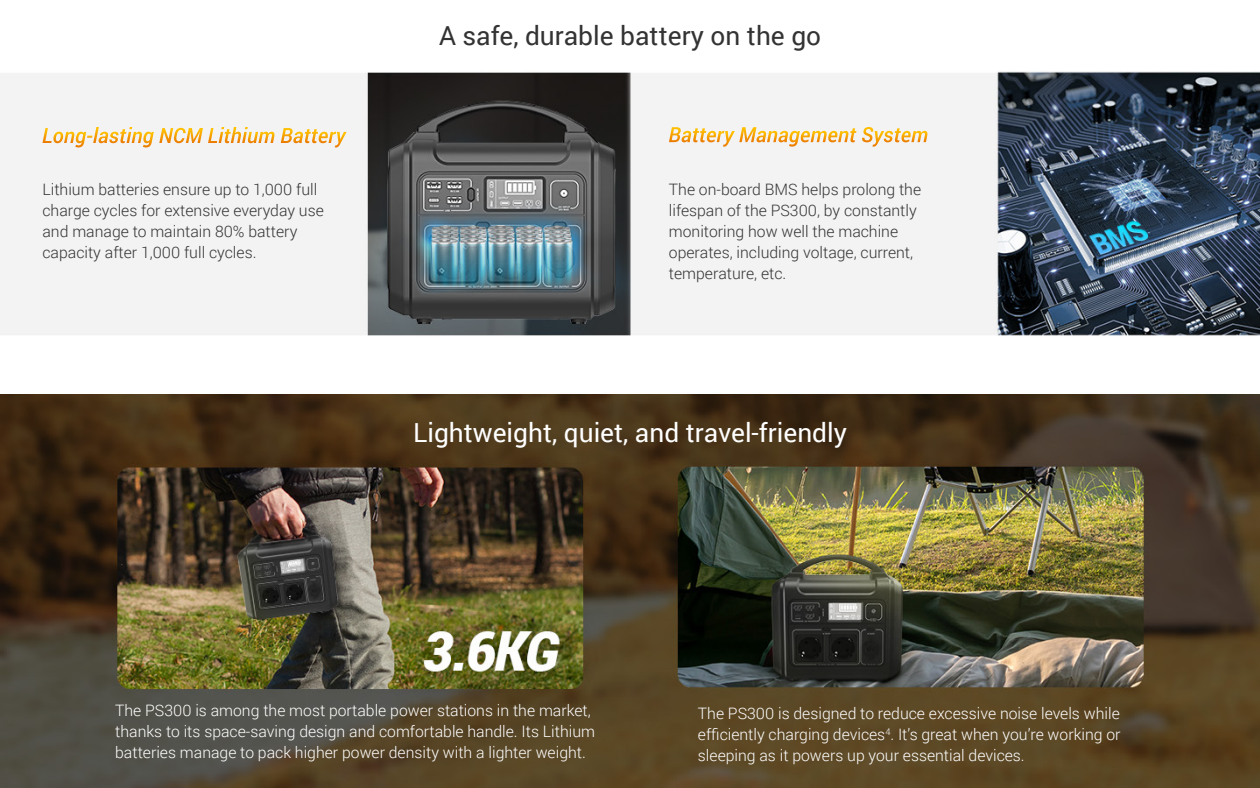
<style>
.page{position:relative;width:1260px;height:788px;background:#fff}
.page>*{position:absolute;margin:0;border:0;box-sizing:border-box;transform-origin:0 0}
.t1{font:26.25px "Roboto";color:#fff}
.t2{font:26.25px "Roboto";color:#333}
.t3{font:300 15.75px/21px "Roboto";color:#fff}
.t4{font:300 15.75px/21px "Roboto";color:#333}
</style>
<div class="page">
<img style="left:0;top:71px;width:1260px;height:717px">
<svg style="left:42px;top:127px;width:233px;height:20px"></svg>
<svg style="left:281px;top:128px;width:66px;height:19px"></svg>
<svg style="left:669px;top:127px;width:187px;height:20px"></svg>
<svg style="left:862px;top:127px;width:66px;height:20px"></svg>
<h1 class="t2" style="left:439px;top:17px;width:384px">A safe, durable battery on the go</h1>
<p class="t4" style="left:42px;top:178px;width:283px">Lithium batteries ensure up to 1,000 full charge cycles for extensive everyday use and manage to maintain 80% battery capacity after 1,000 full cycles.</p>
<p class="t4" style="left:669px;top:178px;width:254px">The on-board BMS helps prolong the lifespan of the PS300, by constantly monitoring how well the machine operates, including voltage, current, temperature, etc.</p>
<h1 class="t1" style="left:413px;top:414px;width:435px">Lightweight, quiet, and travel-friendly</h1>
<p class="t3" style="left:115px;top:699px;width:481px">The PS300 is among the most portable power stations in the market, thanks to its space-saving design and comfortable handle. Its Lithium batteries manage to pack higher power density with a lighter weight.</p>
<p class="t3" style="left:698px;top:702px;width:424px;text-align:justify">The PS300 is designed to reduce excessive noise levels while efficiently charging devices<sup>4</sup>. It’s great when you’re working or sleeping as it powers up your essential devices.</p>
</div>
